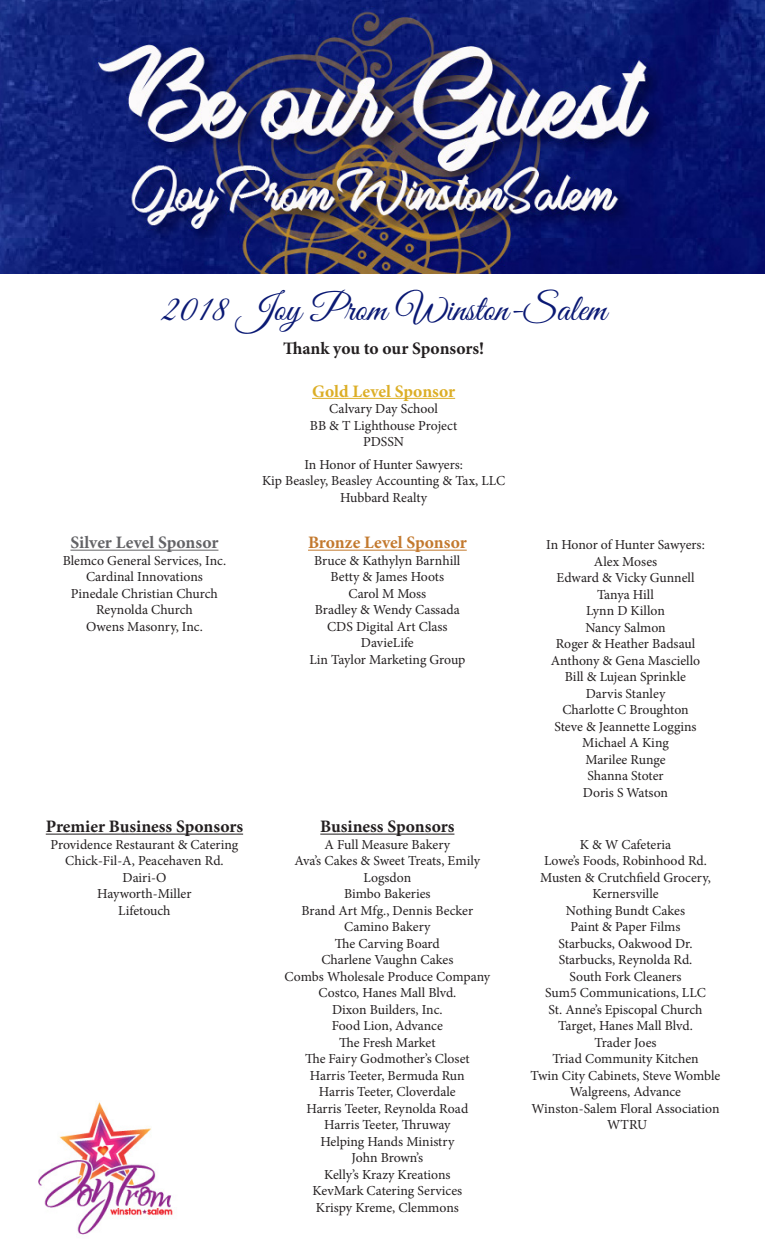
<style>
.page{position:relative;width:765px;height:1260px;background:#fff}
.page>*{position:absolute;margin:0;border:0;box-sizing:border-box;transform-origin:0 0}
.t1{font:37.5px "Great Vibes";color:#0a1974}
.t2{font:700 17.5px "Minion Pro";color:#231f20}
.t3{font:700 17.5px "Minion Pro";letter-spacing:-.005em;color:#636366}
.t4{font:700 17.5px "Minion Pro";letter-spacing:-.005em;color:#c3792e}
.t5{font:700 17.5px "Minion Pro";color:#dcae26}
.t6{font:13.75px/16.5px "Minion Pro";color:#231f20;text-align:center}
</style>
<div class="page">
<img style="left:38px;top:1102px;width:135px;height:133px">
<img style="left:0;top:0;width:765px;height:273px">
<hr style="left:70px;top:550px;width:148px;height:1px;background:#636366">
<hr style="left:312px;top:398px;width:143px;height:1px;background:#dcae26">
<hr style="left:308px;top:550px;width:159px;height:1px;background:#c3792e">
<hr style="left:46px;top:834px;width:197px;height:1px;background:#231f20">
<hr style="left:320px;top:834px;width:134px;height:1px;background:#231f20">
<p class="t1" style="left:161px;top:288px;width:447px">2018 Joy Prom Winston-Salem</p>
<p class="t2" style="left:283px;top:336px;width:203px">Thank you to our Sponsors!</p>
<p class="t5" style="left:312px;top:379px;width:145px">Gold Level Sponsor</p>
<p class="t6" style="left:310px;top:401px;width:149px">Calvary Day School<br>BB &amp; T Lighthouse Project</p>
<p class="t6" style="left:304px;top:431px;width:160px;line-height:22.5px">PDSSN<br>In Honor of Hunter Sawyers:</p>
<p class="t6" style="left:262px;top:473px;width:245px">Kip Beasley, Beasley Accounting &amp; Tax, LLC</p>
<p class="t6" style="left:340px;top:489px;width:88px">Hubbard Realty</p>
<p class="t4" style="left:308px;top:531px;width:160px">Bronze Level Sponsor</p>
<p class="t6" style="left:314px;top:552px;width:148px">Bruce &amp; Kathylyn Barnhill</p>
<p class="t6" style="left:331px;top:569px;width:115px">Betty &amp; James Hoots</p>
<p class="t6" style="left:348px;top:585px;width:79px">Carol M Moss</p>
<p class="t6" style="left:315px;top:602px;width:146px">Bradley &amp; Wendy Cassada</p>
<p class="t6" style="left:327px;top:618px;width:122px">CDS Digital Art Class</p>
<p class="t6" style="left:361px;top:635px;width:54px">DavieLife</p>
<p class="t6" style="left:309px;top:651px;width:158px">Lin Taylor Marketing Group</p>
<p class="t3" style="left:70px;top:531px;width:149px">Silver Level Sponsor</p>
<p class="t6" style="left:63px;top:552px;width:165px">Blemco General Services, Inc.</p>
<p class="t6" style="left:86px;top:569px;width:118px">Cardinal Innovations</p>
<p class="t6" style="left:71px;top:585px;width:149px">Pinedale Christian Church</p>
<p class="t6" style="left:96px;top:602px;width:98px">Reynolda Church</p>
<p class="t6" style="left:86px;top:618px;width:118px">Owens Masonry, Inc.</p>
<p class="t6" style="left:546px;top:537px;width:160px">In Honor of Hunter Sawyers:</p>
<p class="t6" style="left:594px;top:553px;width:65px">Alex Moses</p>
<p class="t6" style="left:557px;top:570px;width:139px">Edward &amp; Vicky Gunnell</p>
<p class="t6" style="left:597px;top:586px;width:58px">Tanya Hill</p>
<p class="t6" style="left:586px;top:603px;width:80px">Lynn D Killon</p>
<p class="t6" style="left:585px;top:619px;width:82px">Nancy Salmon</p>
<p class="t6" style="left:556px;top:636px;width:141px">Roger &amp; Heather Badsaul</p>
<p class="t6" style="left:551px;top:652px;width:151px">Anthony &amp; Gena Masciello</p>
<p class="t6" style="left:565px;top:669px;width:123px">Bill &amp; Lujean Sprinkle</p>
<p class="t6" style="left:586px;top:685px;width:81px">Darvis Stanley</p>
<p class="t6" style="left:562px;top:702px;width:128px">Charlotte C Broughton</p>
<p class="t6" style="left:554px;top:718px;width:144px">Steve &amp; Jeannette Loggins</p>
<p class="t6" style="left:582px;top:735px;width:88px">Michael A King</p>
<p class="t6" style="left:585px;top:751px;width:82px">Marilee Runge</p>
<p class="t6" style="left:587px;top:768px;width:78px">Shanna Stoter</p>
<p class="t6" style="left:583px;top:784px;width:87px">Doris S Watson</p>
<p class="t2" style="left:46px;top:814px;width:199px">Premier Business Sponsors</p>
<p class="t6" style="left:51px;top:836px;width:189px">Providence Restaurant &amp; Catering</p>
<p class="t6" style="left:65px;top:853px;width:160px">Chick-Fil-A, Peacehaven Rd.</p>
<p class="t6" style="left:123px;top:869px;width:45px">Dairi-O</p>
<p class="t6" style="left:97px;top:886px;width:96px">Hayworth-Miller</p>
<p class="t6" style="left:118px;top:902px;width:54px">Lifetouch</p>
<p class="t2" style="left:320px;top:814px;width:136px">Business Sponsors</p>
<p class="t6" style="left:324px;top:836px;width:127px">A Full Measure Bakery</p>
<p class="t6" style="left:295px;top:853px;width:187px">Ava’s Cakes &amp; Sweet Treats, Emily<br>Logsdon</p>
<p class="t6" style="left:344px;top:886px;width:88px">Bimbo Bakeries</p>
<p class="t6" style="left:302px;top:902px;width:173px">Brand Art Mfg., Dennis Becker</p>
<p class="t6" style="left:344px;top:919px;width:88px">Camino Bakery</p>
<p class="t6" style="left:335px;top:935px;width:106px">The Carving Board</p>
<p class="t6" style="left:321px;top:952px;width:134px">Charlene Vaughn Cakes</p>
<p class="t6" style="left:285px;top:968px;width:207px">Combs Wholesale Produce Company</p>
<p class="t6" style="left:318px;top:985px;width:139px">Costco, Hanes Mall Blvd.</p>
<p class="t6" style="left:332px;top:1001px;width:112px">Dixon Builders, Inc.</p>
<p class="t6" style="left:332px;top:1018px;width:113px">Food Lion, Advance</p>
<p class="t6" style="left:339px;top:1034px;width:98px">The Fresh Market</p>
<p class="t6" style="left:305px;top:1051px;width:166px">The Fairy Godmother’s Closet</p>
<p class="t6" style="left:310px;top:1067px;width:156px">Harris Teeter, Bermuda Run</p>
<p class="t6" style="left:319px;top:1084px;width:138px">Harris Teeter, Cloverdale</p>
<p class="t6" style="left:306px;top:1100px;width:163px">Harris Teeter, Reynolda Road</p>
<p class="t6" style="left:324px;top:1117px;width:128px">Harris Teeter, Thruway</p>
<p class="t6" style="left:320px;top:1133px;width:136px">Helping Hands Ministry</p>
<p class="t6" style="left:352px;top:1150px;width:73px">John Brown’s</p>
<p class="t6" style="left:324px;top:1166px;width:128px">Kelly’s Krazy Kreations</p>
<p class="t6" style="left:312px;top:1183px;width:151px">KevMark Catering Services</p>
<p class="t6" style="left:316px;top:1199px;width:144px">Krispy Kreme, Clemmons</p>
<p class="t6" style="left:580px;top:836px;width:93px">K &amp; W Cafeteria</p>
<p class="t6" style="left:544px;top:852px;width:164px">Lowe’s Foods, Robinhood Rd.</p>
<p class="t6" style="left:540px;top:869px;width:172px">Musten &amp; Crutchfield Grocery,<br>Kernersville</p>
<p class="t6" style="left:566px;top:902px;width:121px">Nothing Bundt Cakes</p>
<p class="t6" style="left:571px;top:918px;width:111px">Paint &amp; Paper Films</p>
<p class="t6" style="left:558px;top:935px;width:136px">Starbucks, Oakwood Dr.</p>
<p class="t6" style="left:559px;top:951px;width:135px">Starbucks, Reynolda Rd.</p>
<p class="t6" style="left:569px;top:968px;width:114px">South Fork Cleaners</p>
<p class="t6" style="left:545px;top:984px;width:162px">Sum5 Communications, LLC</p>
<p class="t6" style="left:549px;top:1001px;width:155px">St. Anne’s Episcopal Church</p>
<p class="t6" style="left:558px;top:1017px;width:136px">Target, Hanes Mall Blvd.</p>
<p class="t6" style="left:595px;top:1034px;width:64px">Trader Joes</p>
<p class="t6" style="left:552px;top:1050px;width:148px">Triad Community Kitchen</p>
<p class="t6" style="left:531px;top:1067px;width:191px">Twin City Cabinets, Steve Womble</p>
<p class="t6" style="left:570px;top:1083px;width:113px">Walgreens, Advance</p>
<p class="t6" style="left:531px;top:1100px;width:190px">Winston-Salem Floral Association</p>
<p class="t6" style="left:607px;top:1116px;width:42px">WTRU</p>
</div>
